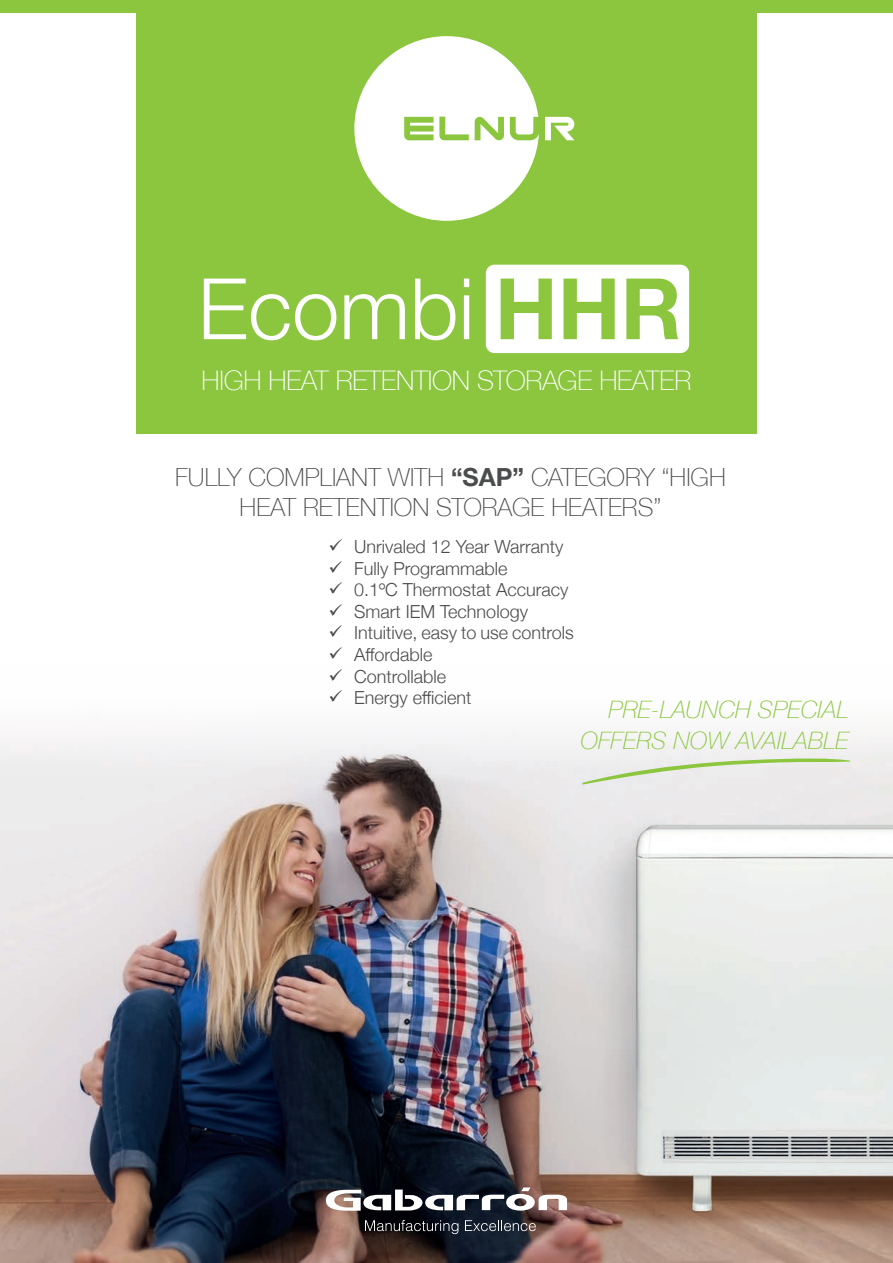
<style>
.page{position:relative;width:893px;height:1263px;background:#fff}
.page>*{position:absolute;margin:0;border:0;box-sizing:border-box;transform-origin:0 0}
.t1{font:100 27px "Helvetica Neue";letter-spacing:-.01em;color:#fff}
.t2{font:100 24.9px/30px "Helvetica Neue";color:#4b4c4d;text-align:center}
.t3{font:italic 100 24px/30px "Helvetica Neue";color:#8bc63e;text-align:right}
.t4{font:300 18px "Helvetica Neue";color:#4b4c4d}
.s1{font-weight:700}
</style>
<div class="page">
<div style="left:136px;top:0;width:621px;height:434px;background:#8bc63e"></div>
<div style="left:486px;top:265px;width:203px;height:88px;background:#fff;border-radius:9px"></div>
<svg style="left:204px;top:279px;width:132px;height:61px"></svg>
<svg style="left:344px;top:294px;width:61px;height:45px"></svg>
<svg style="left:415px;top:279px;width:40px;height:61px"></svg>
<svg style="left:464px;top:279px;width:5px;height:60px"></svg>
<svg style="left:501px;top:279px;width:51px;height:60px"></svg>
<svg style="left:563px;top:279px;width:52px;height:60px"></svg>
<svg style="left:626px;top:279px;width:53px;height:60px"></svg>
<img style="left:0;top:732px;width:893px;height:531px">
<svg style="left:582px;top:758px;width:268px;height:27px;background:#e0e6d6"></svg>
<svg style="left:354px;top:36px;width:185px;height:185px"></svg>
<svg style="left:545px;top:117px;width:29px;height:23px"></svg>
<div style="left:0;top:0;width:893px;height:13px;background:#8bc63e"></div>
<svg style="left:326px;top:1174px;width:242px;height:60px;background:#555054"></svg>
<p class="t1" style="left:202px;top:360px;width:491px">HIGH HEAT RETENTION STORAGE HEATER</p>
<p class="t2" style="left:175px;top:461px;width:552px">FULLY COMPLIANT WITH <span class="s1">“SAP”</span> CATEGORY “HIGH<br>HEAT RETENTION STORAGE HEATERS”</p>
<p class="t4" style="left:329px;top:532px;width:236px">✓ Unrivaled 12 Year Warranty</p>
<p class="t4" style="left:329px;top:554px;width:180px">✓ Fully Programmable</p>
<p class="t4" style="left:329px;top:575px;width:241px">✓ 0.1ºC Thermostat Accuracy</p>
<p class="t4" style="left:329px;top:597px;width:201px">✓ Smart IEM Technology</p>
<p class="t4" style="left:329px;top:618px;width:247px">✓ Intuitive, easy to use controls</p>
<p class="t4" style="left:329px;top:640px;width:105px">✓ Affordable</p>
<p class="t4" style="left:329px;top:662px;width:119px">✓ Controllable</p>
<p class="t4" style="left:329px;top:683px;width:144px">✓ Energy efficient</p>
<p class="t3" style="left:580px;top:694px;width:270px">PRE-LAUNCH SPECIAL<br>OFFERS NOW AVAILABLE</p>
</div>
